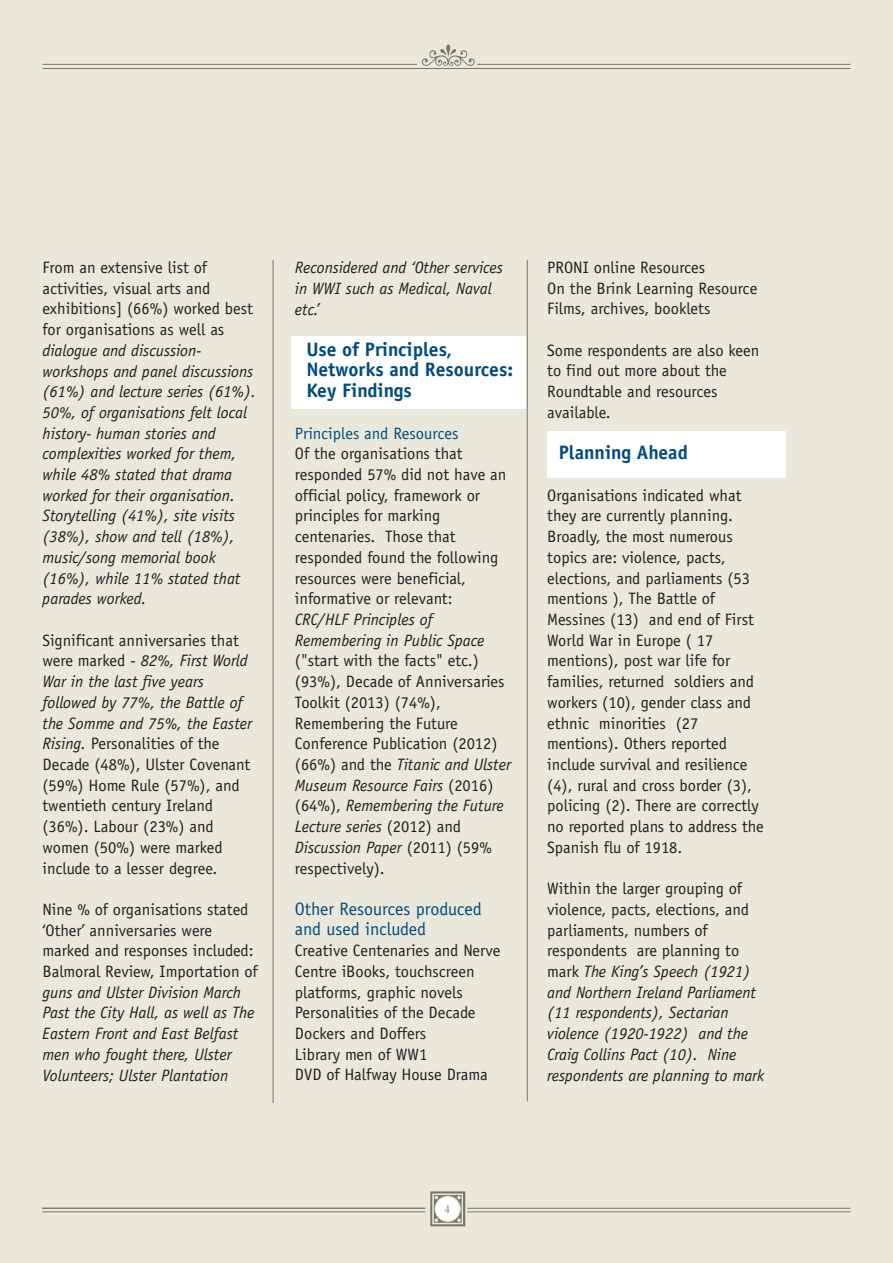
<style>
.page{position:relative;width:893px;height:1263px;background:#e9e8db}
.page>*{position:absolute;margin:0;border:0;box-sizing:border-box;transform-origin:0 0}
.t1{font:700 19.5px/20.7px "Officina Sans";color:#034b7f}
.t2{font:18px/20.7px "Officina Sans";color:#034b7f}
.t3{font:16.5px/20.7px "Officina Sans";color:#231f20}
.t4{font:italic 16.5px/20.7px "Officina Sans";color:#231f20}
.t5{font:16.5px "Officina Sans";color:#034b7f}
.t6{font:10.5px "Oranienbaum";color:#787664}
.s1{font-style:italic}
.s2{font-style:normal}
</style>
<div class="page">
<hr style="left:43px;top:64px;width:374px;height:1px;background:#787664">
<hr style="left:43px;top:68px;width:807px;height:1px;background:#787664">
<hr style="left:477px;top:64px;width:373px;height:1px;background:#787664">
<hr style="left:467px;top:1211px;width:383px;height:1px;background:#787664">
<hr style="left:467px;top:1208px;width:383px;height:1px;background:#787664">
<hr style="left:42px;top:1208px;width:383px;height:1px;background:#787664">
<hr style="left:43px;top:1211px;width:382px;height:1px;background:#787664">
<hr style="left:273px;top:260px;width:1px;height:843px;background:#787664">
<hr style="left:527px;top:260px;width:1px;height:841px;background:#787664">
<div style="left:292px;top:336px;width:234px;height:72px;background:#fff"></div>
<div style="left:547px;top:431px;width:239px;height:47px;background:#fff"></div>
<svg style="left:435px;top:1197px;width:25px;height:24px"></svg>
<p class="t3" style="left:43px;top:258px;width:212px">From an extensive list of activities, visual arts and exhibitions] (66%) worked best for organisations as well as</p>
<p class="t4" style="left:43px;top:341px;width:215px">dialogue and discussion&shy;workshops and panel discussions (61%) and lecture series (61%).<br>50%, of organisations felt local history- human stories and complexities worked for them, while 48% stated that drama worked for their organisation.<br>Storytelling (41%), site visits (38%), show and tell (18%), music/song memorial book (16%), while 11% stated that parades worked.</p>
<p class="t3" style="left:43px;top:631px;width:211px">Significant anniversaries that were marked - <span class="s1">82%, First World<br>War in the last five years followed by 77%, the Battle of the Somme and 75%, the Easter<br>Rising.</span> Personalities of the<br>Decade (48%), Ulster Covenant (59%) Home Rule (57%), and twentieth century Ireland (36%). Labour (23%) and women (50%) were marked include to a lesser degree.</p>
<p class="t3" style="left:43px;top:900px;width:217px">Nine % of organisations stated ‘Other’ anniversaries were marked and responses included:<br>Balmoral Review, Importation of</p>
<p class="t4" style="left:43px;top:983px;width:213px">guns and Ulster Division March<br>Past the City Hall, as well as The<br>Eastern Front and East Belfast men who fought there, Ulster<br>Volunteers; Ulster Plantation</p>
<p class="t4" style="left:295px;top:259px;width:210px">Reconsidered and ‘Other services in WWI such as Medical, Naval etc.’</p>
<p class="t1" style="left:306px;top:340px;width:208px">Use of Principles,<br>Networks and Resources:<br>Key Findings</p>
<p class="t5" style="left:295px;top:427px;width:165px">Principles and Resources</p>
<p class="t3" style="left:295px;top:445px;width:213px">Of the organisations that responded 57% did not have an official policy, framework or principles for marking centenaries. Those that responded found the following resources were beneficial, informative or relevant:</p>
<p class="t4" style="left:295px;top:610px;width:191px">CRC/HLF Principles of<br>Remembering in Public Space</p>
<p class="t3" style="left:295px;top:652px;width:217px">("start with the facts" etc.) (93%), Decade of Anniversaries<br>Toolkit (2013) (74%),<br>Remembering the Future<br>Conference Publication (2012) (66%) and the <span class="s1">Titanic and Ulster<br>Museum Resource Fairs</span> (2016) (64%), <span class="s1">Remembering the Future<br>Lecture series</span> (2012) and<br><span class="s1">Discussion Paper</span> (2011) (59% respectively).</p>
<p class="t2" style="left:295px;top:900px;width:188px">Other Resources produced and used included</p>
<p class="t3" style="left:295px;top:941px;width:207px">Creative Centenaries and Nerve<br>Centre iBooks, touchscreen platforms, graphic novels<br>Personalities of the Decade<br>Dockers and Doffers<br>Library men of WW1<br>DVD of Halfway House Drama</p>
<p class="t3" style="left:547px;top:258px;width:212px">PRONI online Resources<br>On the Brink Learning Resource<br>Films, archives, booklets</p>
<p class="t3" style="left:547px;top:341px;width:214px">Some respondents are also keen to find out more about the<br>Roundtable and resources available.</p>
<p class="t1" style="left:559px;top:444px;width:130px">Planning Ahead</p>
<p class="t3" style="left:547px;top:486px;width:218px">Organisations indicated what they are currently planning.<br>Broadly, the most numerous topics are: violence, pacts, elections, and parliaments (53 mentions ), The Battle of<br>Messines (13) and end of First<br>World War in Europe ( 17 mentions), post war life for families, returned soldiers and workers (10), gender class and ethnic minorities (27 mentions). Others reported include survival and resilience (4), rural and cross border (3), policing (2). There are correctly no reported plans to address the<br>Spanish flu of 1918.</p>
<p class="t4" style="left:547px;top:879px;width:218px"><span class="s2">Within the larger grouping of violence, pacts, elections, and parliaments, numbers of respondents are planning to mark</span> The King’s Speech (1921) and Northern Ireland Parliament (11 respondents), Sectarian violence (1920-1922) and the<br>Craig Collins Pact (10). Nine respondents are planning to mark</p>
<p class="t6" style="left:445px;top:1204px;width:7px">4</p>
</div>
